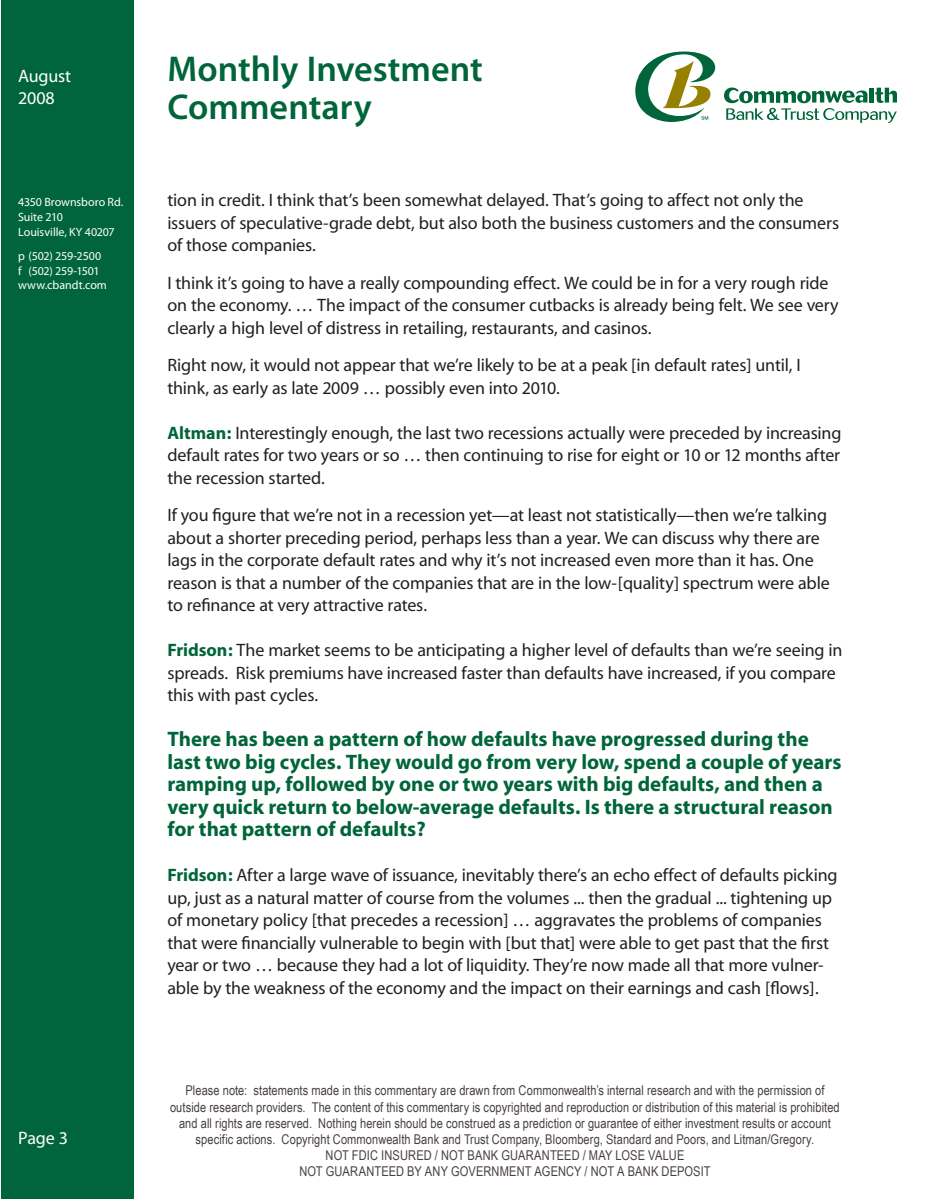
<style>
.page{position:relative;width:929px;height:1199px;background:#fff}
.page>*{position:absolute;margin:0;border:0;box-sizing:border-box;transform-origin:0 0}
.t1{font:600 36px/37.5px "Myriad Pro";color:#00653a}
.t2{font:700 21px/22.5px "Myriad";color:#00653a}
.t3{font:18px/22.5px "Myriad";letter-spacing:-.01em;color:#231f20}
.t4{font:18px/21.6px "Myriad Pro";letter-spacing:-.01em;color:#fff}
.t5{font:18px "Myriad";color:#fff}
.t6{font:13.5px/16.2px "Arial Narrow";letter-spacing:.005em;color:#48403e;text-align:center}
.t7{font:12px/15px "Myriad Pro";letter-spacing:-.005em;color:#fff}
.s1{font-weight:700;color:#00653a}
</style>
<div class="page">
<div style="left:1px;top:0;width:133px;height:1199px;background:#00653a"></div>
<svg style="left:635px;top:52px;width:80px;height:70px"></svg>
<svg style="left:724px;top:88px;width:172px;height:35px"></svg>
<p class="t4" style="left:18px;top:65px;width:55px">August<br>2008</p>
<p class="t7" style="left:18px;top:195px;width:107px">4350 Brownsboro Rd.<br>Suite 210<br>Louisville, KY 40207</p>
<p class="t7" style="left:18px;top:249px;width:90px;line-height:14.4px">p (502) 259-2500 f (502) 259-1501 www.cbandt.com</p>
<p class="t5" style="left:18px;top:1129px;width:51px">Page 3</p>
<h1 class="t1" style="left:167px;top:49px;width:317px">Monthly Investment<br>Commentary</h1>
<p class="t3" style="left:167px;top:189px;width:673px">tion in credit. I think that’s been somewhat delayed. That’s going to affect not only the issuers of speculative-grade debt, but also both the business customers and the consumers of those companies.</p>
<p class="t3" style="left:167px;top:272px;width:673px">I think it’s going to have a really compounding effect. We could be in for a very rough ride on the economy. … The impact of the consumer cutbacks is already being felt. We see very clearly a high level of distress in retailing, restaurants, and casinos.</p>
<p class="t3" style="left:167px;top:354px;width:635px">Right now, it would not appear that we’re likely to be at a peak [in default rates] until, I think, as early as late 2009 … possibly even into 2010.</p>
<p class="t3" style="left:167px;top:422px;width:675px;text-align:justify"><span class="s1">Altman:</span> Interestingly enough, the last two recessions actually were preceded by increasing default rates for two years or so … then continuing to rise for eight or 10 or 12 months after the recession started.</p>
<p class="t3" style="left:167px;top:504px;width:664px">If you figure that we’re not in a recession yet—at least not statistically—then we’re talking about a shorter preceding period, perhaps less than a year. We can discuss why there are lags in the corporate default rates and why it’s not increased even more than it has. One reason is that a number of the companies that are in the low-[quality] spectrum were able to refinance at very attractive rates.</p>
<p class="t3" style="left:167px;top:639px;width:676px"><span class="s1">Fridson:</span> The market seems to be anticipating a higher level of defaults than we’re seeing in spreads. Risk premiums have increased faster than defaults have increased, if you compare this with past cycles.</p>
<p class="t2" style="left:167px;top:728px;width:676px">There has been a pattern of how defaults have progressed during the last two big cycles. They would go from very low, spend a couple of years ramping up, followed by one or two years with big defaults, and then a very quick return to below-average defaults. Is there a structural reason for that pattern of defaults?</p>
<p class="t3" style="left:167px;top:864px;width:672px"><span class="s1">Fridson:</span> After a large wave of issuance, inevitably there’s an echo effect of defaults picking up, just as a natural matter of course from the volumes ... then the gradual ... tightening up of monetary policy [that precedes a recession] … aggravates the problems of companies that were financially vulnerable to begin with [but that] were able to get past that the first year or two … because they had a lot of liquidity. They’re now made all that more vulner&shy;able by the weakness of the economy and the impact on their earnings and cash [flows].</p>
<p class="t6" style="left:170px;top:1082px;width:671px">Please note: statements made in this commentary are drawn from Commonwealth’s internal research and with the permission of outside research providers. The content of this commentary is copyrighted and reproduction or distribution of this material is prohibited and all rights are reserved. Nothing herein should be construed as a prediction or guarantee of either investment results or account specific actions. Copyright Commonwealth Bank and Trust Company, Bloomberg, Standard and Poors, and Litman/Gregory.<br>NOT FDIC INSURED / NOT BANK GUARANTEED / MAY LOSE VALUE<br>NOT GUARANTEED BY ANY GOVERNMENT AGENCY / NOT A BANK DEPOSIT</p>
</div>
